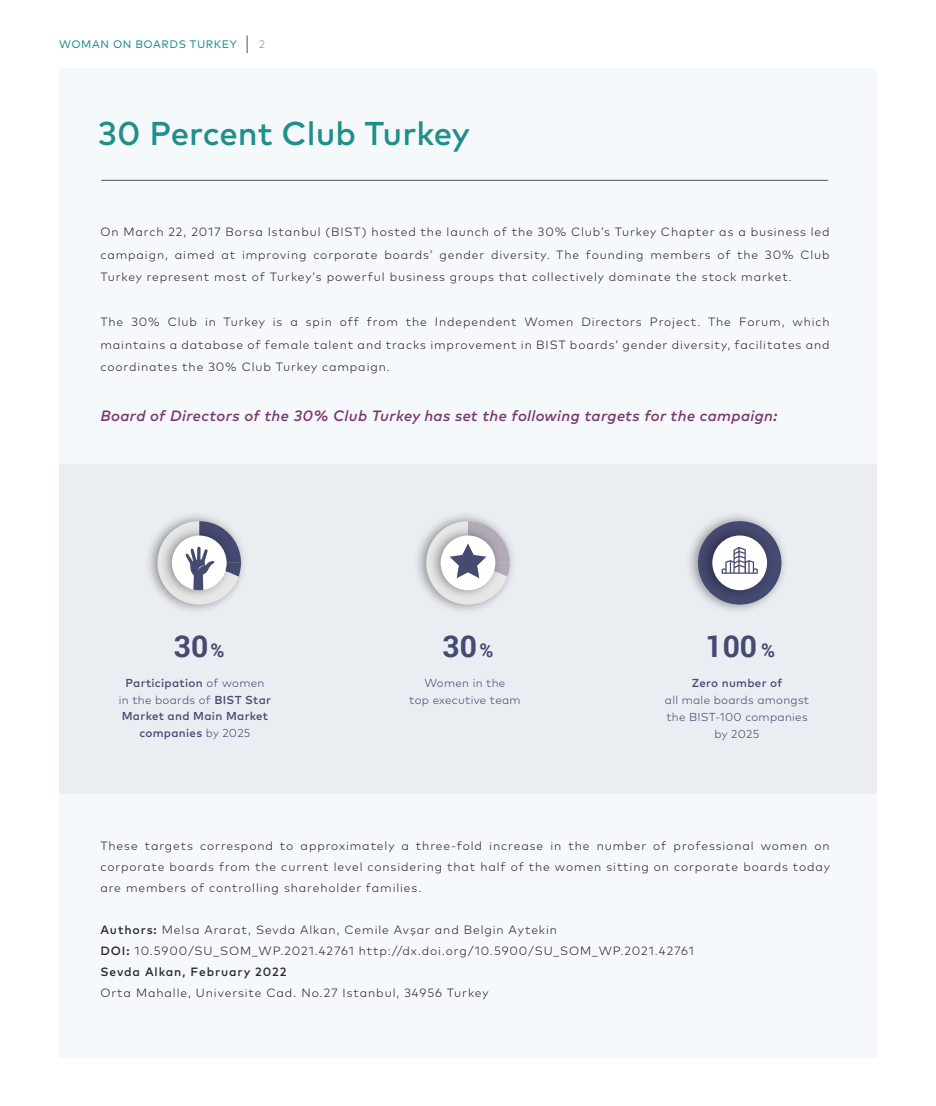
<style>
.page{position:relative;width:936px;height:1106px;background:#fff}
.page>*{position:absolute;margin:0;border:0;box-sizing:border-box;transform-origin:0 0}
.t1{font:500 33px "Mark Pro";color:#208e8b}
.t2{font:700 30px "Roboto";color:#464970}
.t3{font:italic 500 15px "Mark Pro";letter-spacing:.025em;color:#7c3672}
.t4{font:300 12px/22.5px "Mark Pro";letter-spacing:.075em;color:#2a2728;text-align:justify}
.t5{font:500 11.55px/16.8px "Mark Pro";letter-spacing:.025em;color:#464970;text-align:center}
.t6{font:300 11.55px/16.8px "Mark Pro";letter-spacing:.025em;color:#464970;text-align:center}
.t7{font:10.95px "Mark Pro";letter-spacing:.05em;color:#208e8b}
.t8{font:200 10.95px "Mark Pro";color:#535352}
.s1{font-size:18.9px}
.s2{font-weight:300}
.s3{font-weight:500}
</style>
<div class="page">
<div style="left:59px;top:69px;width:817px;height:989px;background:#f5f9fb"></div>
<svg style="left:247px;top:35px;width:1px;height:18px"></svg>
<div style="left:59px;top:464px;width:817px;height:330px;background:#e7ebf1"></div>
<img style="left:149px;top:515px;width:94px;height:96px">
<img style="left:155px;top:521px;width:82px;height:83px">
<div style="left:172px;top:535px;width:55px;height:55px;background:#fff;border-radius:50%"></div>
<svg style="left:185px;top:521px;width:56px;height:69px"></svg>
<img style="left:417px;top:515px;width:96px;height:95px">
<img style="left:424px;top:521px;width:82px;height:83px">
<div style="left:440px;top:535px;width:55px;height:55px;background:#fff;border-radius:50%"></div>
<svg style="left:449px;top:521px;width:60px;height:57px"></svg>
<img style="left:690px;top:515px;width:94px;height:96px">
<img style="left:695px;top:521px;width:82px;height:83px">
<div style="left:712px;top:535px;width:55px;height:55px;background:#fff;border-radius:50%"></div>
<svg style="left:721px;top:547px;width:36px;height:27px"></svg>
<hr style="left:101px;top:180px;width:727px;height:1px;background:#535352">
<p class="t7" style="left:59px;top:36px;width:179px">WOMAN ON BOARDS TURKEY</p>
<p class="t8" style="left:259px;top:36px;width:7px">2</p>
<h1 class="t1" style="left:98px;top:109px;width:373px">30 Percent Club Turkey</h1>
<p class="t4" style="left:100px;top:220px;width:730px">On March 22, 2017 Borsa Istanbul (BIST) hosted the launch of the 30% Club’s Turkey Chapter as a business led campaign, aimed at improving corporate boards’ gender diversity. The founding members of the 30% Club Turkey represent most of Turkey’s powerful business groups that collectively dominate the stock market.</p>
<p class="t4" style="left:100px;top:310px;width:730px">The 30% Club in Turkey is a spin off from the Independent Women Directors Project. The Forum, which maintains a database of female talent and tracks improvement in BIST boards’ gender diversity, facilitates and coordinates the 30% Club Turkey campaign.</p>
<p class="t3" style="left:100px;top:405px;width:678px">Board of Directors of the 30% Club Turkey has set the following targets for the campaign:</p>
<h2 class="t2" style="left:174px;top:625px;width:52px">30<span class="s1">%</span></h2>
<p class="t5" style="left:119px;top:673px;width:154px">Participation <span class="s2">of women<br>in the boards of</span> BIST Star<br>Market and Main Market companies <span class="s2">by 2025</span></p>
<h2 class="t2" style="left:442px;top:625px;width:52px">30<span class="s1">%</span></h2>
<p class="t6" style="left:409px;top:673px;width:113px">Women in the<br>top executive team</p>
<h2 class="t2" style="left:705px;top:625px;width:71px">100 <span class="s1">%</span></h2>
<p class="t5" style="left:691px;top:674px;width:92px">Zero number of</p>
<p class="t6" style="left:664px;top:691px;width:146px">all male boards amongst the BIST-100 companies by 2025</p>
<p class="t4" style="left:100px;top:834px;width:731px;line-height:21px">These targets correspond to approximately a three-fold increase in the number of professional women on corporate boards from the current level considering that half of the women sitting on corporate boards today are members of controlling shareholder families.</p>
<p class="t4" style="left:100px;top:918px;width:595px;line-height:21px;text-align:left"><span class="s3">Authors:</span> Melsa Ararat, Sevda Alkan, Cemile Avşar and Belgin Aytekin<br><span class="s3">DOI:</span> 10.5900/SU_SOM_WP.2021.42761 http://dx.doi.org/10.5900/SU_SOM_WP.2021.42761<br><span class="s3">Sevda Alkan, February 2022</span></p>
<p class="t4" style="left:100px;top:980px;width:389px">Orta Mahalle, Universite Cad. No.27 Istanbul, 34956 Turkey</p>
</div>
